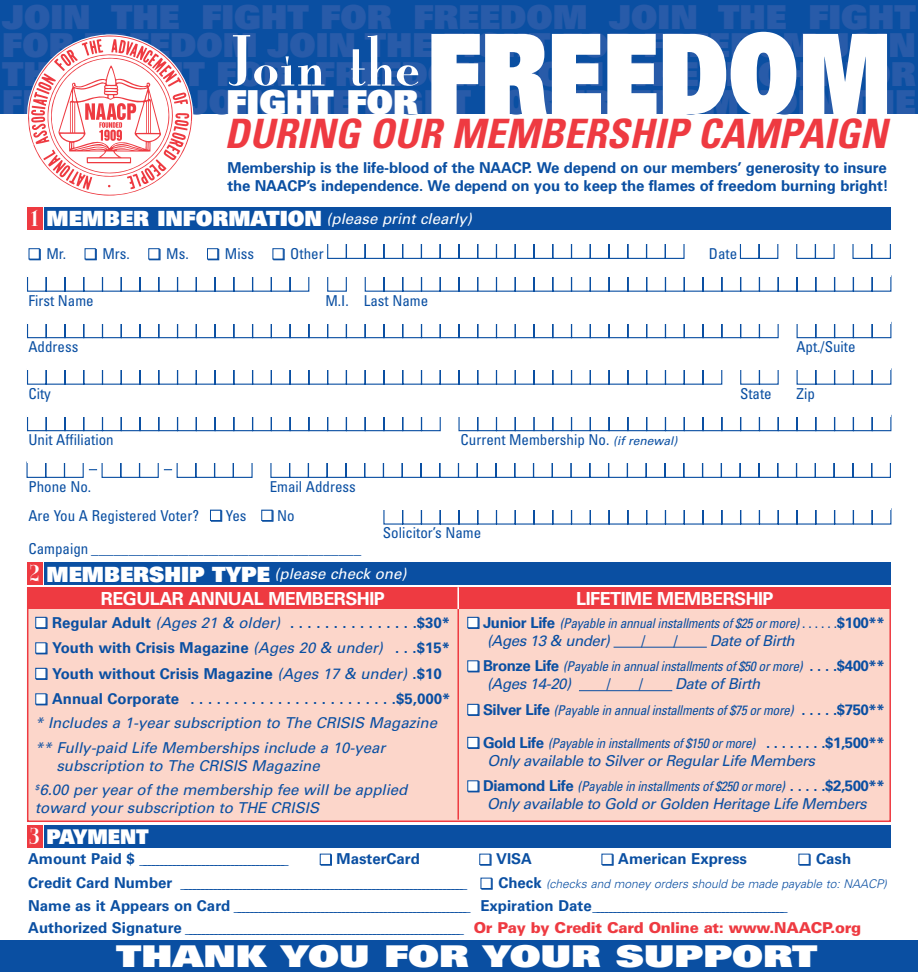
<style>
.page{position:relative;width:918px;height:972px;background:#fff}
.page>*{position:absolute;margin:0;border:0;box-sizing:border-box;transform-origin:0 0}
.t1{font:900 111px "Univers";color:#fff;scale:.79 1}
.t2{font:63px "Mona Lisa Solid ITC Normal";letter-spacing:-.03em;color:#fff}
.t3{font:italic 700 condensed 40.5px "Univers";color:#ee3a41}
.t4{font:900 33px/28.5px "Univers";color:#285ba9;text-align:justify}
.t5{font:900 33px "Univers";color:#fff}
.t6{font:900 30px "Univers";color:#fff;scale:1.3 1}
.t7{font:900 20.25px "Univers";color:#fff;scale:.95 1}
.t8{font:700 18px "Univers";letter-spacing:-.03em;color:#fff}
.t9{font:700 15px/18px "Univers";letter-spacing:-.01em;color:#0a4fa2}
.t10{font:italic 15px/24.3px "Univers";color:#0a4fa2}
.t11{font:condensed 15px "Univers";color:#0a4fa2}
.t12{font:italic 15px "Univers";color:#fff}
.t13{font:italic condensed 13.5px "Univers";letter-spacing:-.02em;color:#0a4fa2}
.s1{font-family:"Mona Lisa Solid ITC Normal";font-style:normal;font-size:20.25px}
.s2{font-weight:900;font-style:normal;font-size:21px}
.s3{font-style:italic;font-stretch:normal;font-size:12px}
.s4{font-weight:400;font-style:italic}
.s5{font-weight:700;font-style:normal}
.s6{font-weight:700;font-style:normal;font-stretch:normal;font-size:15px}
.s7{font-style:normal;font-size:15px}
.s8{font-family:"Mona Lisa Solid ITC Normal";font-weight:400}
.s9{font-weight:300;font-style:italic;font-size:12px}
.s10{font-weight:900;color:#ee3a41}
</style>
<div class="page">
<div style="left:0;top:0;width:918px;height:114px;background:#0a4fa2"></div>
<svg style="left:327px;top:244px;width:564px;height:15px"></svg>
<svg style="left:27px;top:34px;width:166px;height:162px"></svg>
<div style="left:44px;top:207px;width:847px;height:22px;background:#0a4fa2"></div>
<div style="left:27px;top:207px;width:15px;height:22px;background:#ee3a41"></div>
<div style="left:28px;top:588px;width:862px;height:233px;background:#fcd6ca"></div>
<hr style="left:614px;top:647px;width:93px;height:1px;background:#0a4fa2">
<hr style="left:579px;top:690px;width:93px;height:1px;background:#0a4fa2">
<div style="left:27px;top:587px;width:864px;height:22px;background:#ee3a41"></div>
<div style="left:44px;top:562px;width:847px;height:23px;background:#0a4fa2"></div>
<div style="left:27px;top:562px;width:15px;height:23px;background:#ee3a41"></div>
<hr style="left:457px;top:607px;width:2px;height:213px;background:#ee3a41">
<hr style="left:457px;top:587px;width:2px;height:22px;background:#fff">
<svg style="left:27px;top:275px;width:865px;height:17px"></svg>
<div style="left:27px;top:269px;width:864px;height:8px;background:#fff"></div>
<svg style="left:27px;top:321px;width:865px;height:18px"></svg>
<div style="left:27px;top:316px;width:864px;height:7px;background:#fff"></div>
<svg style="left:27px;top:368px;width:865px;height:17px"></svg>
<div style="left:27px;top:362px;width:864px;height:8px;background:#fff"></div>
<svg style="left:27px;top:414px;width:865px;height:18px"></svg>
<div style="left:27px;top:409px;width:864px;height:7px;background:#fff"></div>
<svg style="left:26px;top:461px;width:865px;height:17px"></svg>
<div style="left:27px;top:456px;width:864px;height:7px;background:#fff"></div>
<svg style="left:88px;top:469px;width:766px;height:56px"></svg>
<svg style="left:852px;top:508px;width:40px;height:17px"></svg>
<div style="left:27px;top:502px;width:864px;height:8px;background:#fff"></div>
<div style="left:44px;top:825px;width:847px;height:22px;background:#0a4fa2"></div>
<div style="left:27px;top:825px;width:15px;height:22px;background:#ee3a41"></div>
<div style="left:0;top:941px;width:918px;height:31px;background:#0a4fa2"></div>
<h3 class="t4" style="left:2px;top:6px;width:915px">JOIN THE FIGHT FOR FREEDOM JOIN THE FIGHT FOR FREEDOM JOIN THE FIGHT FOR FREEDOM JOIN THE FIGHT FOR FREEDOM JOIN THE FIGHT FOR FREEDOM JOIN THE FIGHT FOR FREEDOM JOIN THE</h3>
<h1 class="t1" style="left:427px;top:34px;width:590px">FREEDOM</h1>
<h2 class="t2" style="left:226px;top:33px;width:195px">Join the</h2>
<h3 class="t5" style="left:226px;top:90px;width:193px">FIGHT FOR</h3>
<h3 class="t3" style="left:225px;top:118px;width:672px">DURING OUR MEMBERSHIP CAMPAIGN</h3>
<p class="t9" style="left:227px;top:160px;width:663px">Membership is the life-blood of the NAACP. We depend on our members’ generosity to insure the NAACP’s independence. We depend on you to keep the flames of freedom burning bright!</p>
<p class="t12" style="left:31px;top:213px;width:445px"><span class="s1">1</span> <span class="s2">MEMBER INFORMATION</span> (please print clearly)</p>
<p class="t11" style="left:29px;top:248px;width:38px">■ Mr.</p>
<p class="t11" style="left:85px;top:248px;width:46px">■ Mrs.</p>
<p class="t11" style="left:149px;top:248px;width:41px">■ Ms.</p>
<p class="t11" style="left:208px;top:248px;width:48px">■ Miss</p>
<p class="t11" style="left:273px;top:248px;width:52px">■ Other</p>
<p class="t11" style="left:709px;top:248px;width:30px">Date</p>
<p class="t11" style="left:28px;top:295px;width:67px">First Name</p>
<p class="t11" style="left:325px;top:295px;width:104px">M.I. Last Name</p>
<p class="t11" style="left:28px;top:341px;width:51px">Address</p>
<p class="t11" style="left:796px;top:341px;width:61px">Apt./Suite</p>
<p class="t11" style="left:28px;top:388px;width:24px">City</p>
<p class="t11" style="left:740px;top:388px;width:33px">State</p>
<p class="t11" style="left:797px;top:388px;width:20px">Zip</p>
<p class="t11" style="left:28px;top:434px;width:87px">Unit Affiliation</p>
<p class="t11" style="left:461px;top:434px;width:221px">Current Membership No. <span class="s3">(if renewal)</span></p>
<p class="t11" style="left:28px;top:481px;width:64px">Phone No.</p>
<p class="t11" style="left:270px;top:481px;width:88px">Email Address</p>
<p class="t11" style="left:383px;top:527px;width:100px">Solicitor’s Name</p>
<p class="t11" style="left:28px;top:510px;width:268px">Are You A Registered Voter? ■ Yes ■ No</p>
<p class="t11" style="left:28px;top:543px;width:334px">Campaign ____________________________________</p>
<p class="t12" style="left:30px;top:569px;width:381px"><span class="s1">2</span> <span class="s2">MEMBERSHIP TYPE</span> (please check one)</p>
<p class="t8" style="left:101px;top:592px;width:285px">REGULAR ANNUAL MEMBERSHIP</p>
<p class="t8" style="left:576px;top:592px;width:199px">LIFETIME MEMBERSHIP</p>
<p class="t9" style="left:36px;top:615px;width:416px">■ Regular Adult <span class="s4">(Ages 21 &amp; older)</span> . . . . . . . . . . . . . . .$30*</p>
<p class="t9" style="left:36px;top:640px;width:416px">■ Youth with Crisis Magazine <span class="s4">(Ages 20 &amp; under)</span> . . .$15*</p>
<p class="t9" style="left:36px;top:666px;width:407px">■ Youth without Crisis Magazine <span class="s4">(Ages 17 &amp; under)</span> .$10</p>
<p class="t10" style="left:35px;top:688px;width:417px">■ <span class="s5">Annual Corporate . . . . . . . . . . . . . . . . . . . . . . . .$5,000* </span>* Includes a 1-year subscription to The CRISIS Magazine ** Fully-paid Life Memberships include a 10-year</p>
<p class="t10" style="left:35px;top:754px;width:377px;text-indent:21px">subscription to The CRISIS Magazine<br><sup>$</sup>6.00 per year of the membership fee will be applied</p>
<p class="t10" style="left:35px;top:797px;width:288px">toward your subscription to THE CRISIS</p>
<p class="t13" style="left:468px;top:618px;width:418px">■ <span class="s6">J u n i o r L i fe</span> (Payable in annualinstallments of $25 ormore)<span class="s7">. . . . . .</span> <span class="s6">$ 1 0 0 * *</span></p>
<p class="t10" style="left:487px;top:630px;width:127px">(Ages 13 &amp; under)</p>
<p class="t11" style="left:641px;top:635px;width:6px">/</p>
<p class="t11" style="left:674px;top:635px;width:6px">/</p>
<p class="t10" style="left:710px;top:630px;width:89px">Date of Birth</p>
<p class="t13" style="left:468px;top:661px;width:418px">■ <span class="s6">B ro n z e L i fe</span> (Payable in annualinstallments of $50 ormore) <span class="s6">. . . . $40 0 * *</span></p>
<p class="t10" style="left:487px;top:673px;width:89px">(Ages 14-20)</p>
<p class="t11" style="left:607px;top:678px;width:6px">/</p>
<p class="t11" style="left:639px;top:678px;width:6px">/</p>
<p class="t10" style="left:675px;top:673px;width:89px">Date of Birth</p>
<p class="t13" style="left:468px;top:705px;width:418px">■ <span class="s6">S i l v e r L i fe</span> (Payable in annualinstallments of $75 ormore) <span class="s6">. . . . . $ 7 5 0 * *</span></p>
<p class="t13" style="left:468px;top:738px;width:418px">■ <span class="s6">G o l d L i fe</span> (Payable in installments of $150 ormore) <span class="s6">. . . . . . . . $ 1 , 5 0 0 * *</span></p>
<p class="t10" style="left:487px;top:750px;width:332px">Only available to SilverorRegularLife Members</p>
<p class="t13" style="left:468px;top:781px;width:418px">■ <span class="s6">D i a m o n d L i fe</span> (Payable in installments of $250 ormore) <span class="s6">. . . . . $ 2 , 5 0 0 * *</span></p>
<p class="t10" style="left:487px;top:793px;width:384px">Only available to Gold orGolden Heritage Life Members</p>
<h3 class="t7" style="left:29px;top:829px;width:127px"><span class="s8">3</span> PAYMENT</h3>
<p class="t9" style="left:28px;top:852px;width:262px">A m o u n t P a i d $ ___________________________________</p>
<p class="t9" style="left:321px;top:852px;width:101px">■ MasterCard</p>
<p class="t9" style="left:480px;top:852px;width:53px">■ VISA</p>
<p class="t9" style="left:602px;top:852px;width:146px">■ American Express</p>
<p class="t9" style="left:28px;top:849px;width:862px;line-height:24px;text-indent:771px">■ Cash<br>C r e d i t C a r d N u m b e r ____________________________________________________________________ ■ C h e c k <span class="s9">(checks and money orders should be made pay able to: NA A CP)</span></p>
<p class="t9" style="left:28px;top:896px;width:835px;line-height:22.5px">N a m e a s i t A p p e a r s o n C a r d ________________________________________________________ E x p i r a t i o n D a t e ______________________________________________<br>A u t h o r i z e d S i g n a t u r e __________________________________________________________________ <span class="s10">O r P a y b y C r e d i t C a r d O n l i n e a t : w w w. N A A C P. o r g</span></p>
<h3 class="t6" style="left:116px;top:946px;width:541px">THANK YOU FOR YOUR SUPPORT</h3>
</div>
